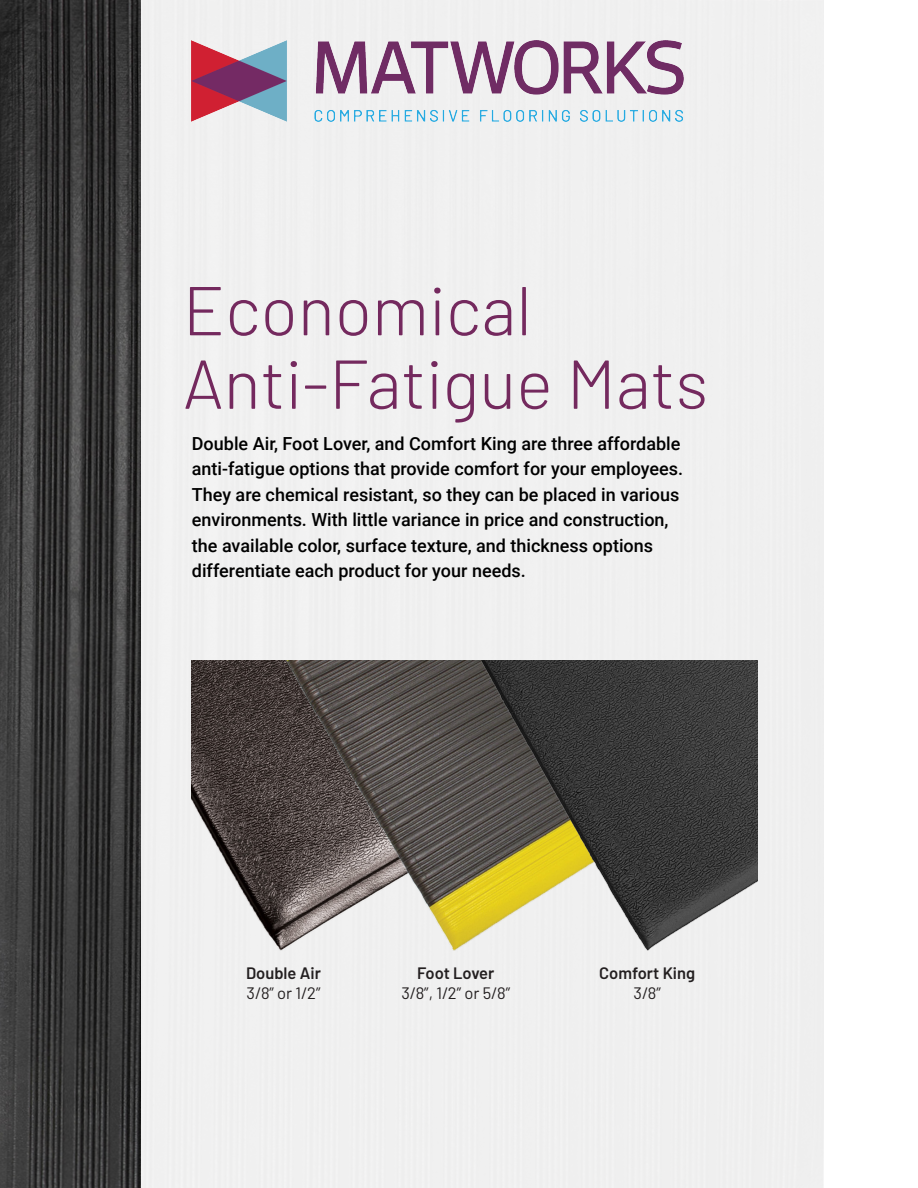
<style>
.page{position:relative;width:918px;height:1188px;background:#fff}
.page>*{position:absolute;margin:0;border:0;box-sizing:border-box;transform-origin:0 0}
.t1{font:300 69px "Barlow";color:#74295e}
.PB_-_Page_1_-_Body_T{font:500 18px/25.5px "Roboto";color:#000}
.t2{font:600 16.5px "Barlow";color:#231f20}
.t3{font:16.5px "Barlow";color:#231f20}
</style>
<div class="page">
<img style="left:0;top:0;width:141px;height:1188px">
<div style="left:141px;top:0;width:696px;height:1188px;background:#f0f0f0"></div>
<img style="left:192px;top:40px;width:492px;height:82px">
<img style="left:192px;top:661px;width:565px;height:290px">
<p class="t1" style="left:183px;top:268px;width:351px">Economical</p>
<p class="t1" style="left:183px;top:341px;width:527px">Anti-Fatigue Mats</p>
<p class="PB_-_Page_1_-_Body_T" style="left:192px;top:430px;width:493px">Double Air, Foot Lover, and Comfort King are three affordable anti-fatigue options that provide comfort for your employees.<br>They are chemical resistant, so they can be placed in various environments. With little variance in price and construction, the available color, surface texture, and thickness options differentiate each product for your needs.</p>
<p class="t2" style="left:246px;top:963px;width:76px">Double Air</p>
<p class="t3" style="left:247px;top:982px;width:75px">3/8” or 1/2”</p>
<p class="t2" style="left:417px;top:963px;width:79px">Foot Lover</p>
<p class="t3" style="left:401px;top:982px;width:110px">3/8”, 1/2” or 5/8”</p>
<p class="t2" style="left:599px;top:963px;width:97px">Comfort King</p>
<p class="t3" style="left:634px;top:982px;width:29px">3/8”</p>
</div>
